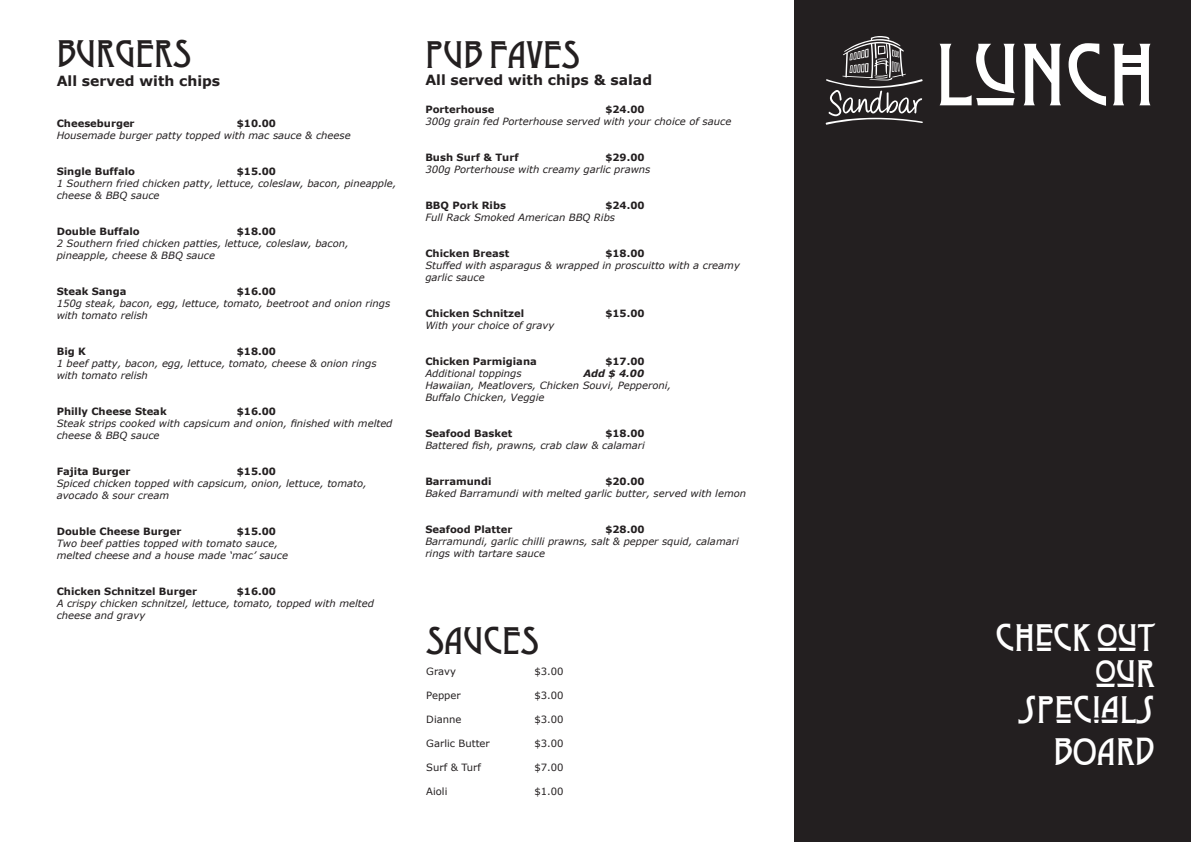
<style>
.page{position:relative;width:1191px;height:842px;background:#fff}
.page>*{position:absolute;margin:0;border:0;box-sizing:border-box;transform-origin:0 0}
.t1{font:80px "Dyer Artsand Crafts";color:#fff}
.t2{font:35px "Dyer Artsand Crafts";color:#fff}
.t3{font:35px "Dyer Artsand Crafts";color:#231f20}
.t4{font:700 14px "Verdana";color:#231f20}
.t5{font:italic 10px/12px "Verdana";color:#231f20}
.t6{font:700 10px "Verdana";color:#231f20}
.t7{font:10px "Verdana";color:#231f20}
.t8{font:italic 700 10px "Verdana";color:#231f20}
</style>
<div class="page">
<div style="left:794px;top:0;width:397px;height:842px;background:#231f20"></div>
<svg style="left:825px;top:36px;width:97px;height:89px"></svg>
<p class="t3" style="left:57px;top:32px;width:136px">BURGERS</p>
<p class="t4" style="left:57px;top:72px;width:165px">All served with chips</p>
<p class="t6" style="left:57px;top:117px;width:79px">Cheeseburger</p>
<p class="t6" style="left:237px;top:117px;width:41px">$10.00</p>
<p class="t5" style="left:57px;top:129px;width:295px">Housemade burger patty topped with mac sauce &amp; cheese</p>
<p class="t6" style="left:57px;top:165px;width:80px">Single Buffalo</p>
<p class="t6" style="left:237px;top:165px;width:41px">$15.00</p>
<p class="t5" style="left:57px;top:177px;width:341px">1 Southern fried chicken patty, lettuce, coleslaw, bacon, pineapple, cheese &amp; BBQ sauce</p>
<p class="t6" style="left:57px;top:225px;width:84px">Double Buffalo</p>
<p class="t6" style="left:237px;top:225px;width:41px">$18.00</p>
<p class="t5" style="left:57px;top:237px;width:294px">2 Southern fried chicken patties, lettuce, coleslaw, bacon,</p>
<p class="t5" style="left:57px;top:249px;width:160px">pineapple, cheese &amp; BBQ sauce</p>
<p class="t6" style="left:57px;top:285px;width:71px">Steak Sanga</p>
<p class="t6" style="left:237px;top:285px;width:41px">$16.00</p>
<p class="t5" style="left:57px;top:297px;width:335px">150g steak, bacon, egg, lettuce, tomato, beetroot and onion rings with tomato relish</p>
<p class="t6" style="left:57px;top:345px;width:31px">Big K</p>
<p class="t6" style="left:237px;top:345px;width:41px">$18.00</p>
<p class="t5" style="left:57px;top:357px;width:321px">1 beef patty, bacon, egg, lettuce, tomato, cheese &amp; onion rings with tomato relish</p>
<p class="t6" style="left:57px;top:405px;width:111px">Philly Cheese Steak</p>
<p class="t6" style="left:237px;top:405px;width:41px">$16.00</p>
<p class="t5" style="left:57px;top:417px;width:337px">Steak strips cooked with capsicum and onion, finished with melted cheese &amp; BBQ sauce</p>
<p class="t6" style="left:57px;top:465px;width:75px">Fajita Burger</p>
<p class="t6" style="left:237px;top:465px;width:41px">$15.00</p>
<p class="t5" style="left:57px;top:477px;width:311px">Spiced chicken topped with capsicum, onion, lettuce, tomato,</p>
<p class="t5" style="left:57px;top:489px;width:114px">avocado &amp; sour cream</p>
<p class="t6" style="left:57px;top:525px;width:126px">Double Cheese Burger</p>
<p class="t6" style="left:237px;top:525px;width:41px">$15.00</p>
<p class="t5" style="left:57px;top:537px;width:223px">Two beef patties topped with tomato sauce,</p>
<p class="t5" style="left:57px;top:549px;width:233px">melted cheese and a house made ‘mac’ sauce</p>
<p class="t6" style="left:57px;top:585px;width:142px">Chicken Schnitzel Burger</p>
<p class="t6" style="left:237px;top:585px;width:41px">$16.00</p>
<p class="t5" style="left:57px;top:597px;width:319px">A crispy chicken schnitzel, lettuce, tomato, topped with melted cheese and gravy</p>
<p class="t3" style="left:425px;top:33px;width:156px">PUB FAVES</p>
<p class="t4" style="left:425px;top:70px;width:228px">All served with chips &amp; salad</p>
<p class="t6" style="left:425px;top:103px;width:71px">Porterhouse</p>
<p class="t6" style="left:605px;top:103px;width:41px">$24.00</p>
<p class="t5" style="left:425px;top:116px;width:307px">300g grain fed Porterhouse served with your choice of sauce</p>
<p class="t6" style="left:425px;top:151px;width:95px">Bush Surf &amp; Turf</p>
<p class="t6" style="left:605px;top:151px;width:41px">$29.00</p>
<p class="t5" style="left:425px;top:164px;width:227px">300g Porterhouse with creamy garlic prawns</p>
<p class="t6" style="left:425px;top:199px;width:82px">BBQ Pork Ribs</p>
<p class="t6" style="left:605px;top:199px;width:41px">$24.00</p>
<p class="t5" style="left:425px;top:212px;width:191px">Full Rack Smoked American BBQ Ribs</p>
<p class="t6" style="left:425px;top:247px;width:85px">Chicken Breast</p>
<p class="t6" style="left:605px;top:247px;width:41px">$18.00</p>
<p class="t5" style="left:425px;top:260px;width:316px">Stuffed with asparagus &amp; wrapped in proscuitto with a creamy</p>
<p class="t5" style="left:425px;top:272px;width:61px">garlic sauce</p>
<p class="t6" style="left:425px;top:307px;width:100px">Chicken Schnitzel</p>
<p class="t6" style="left:605px;top:307px;width:41px">$15.00</p>
<p class="t5" style="left:425px;top:320px;width:130px">With your choice of gravy</p>
<p class="t6" style="left:425px;top:355px;width:113px">Chicken Parmigiana</p>
<p class="t6" style="left:605px;top:355px;width:41px">$17.00</p>
<p class="t5" style="left:425px;top:368px;width:98px">Additional toppings</p>
<p class="t8" style="left:583px;top:367px;width:62px">Add $ 4.00</p>
<p class="t5" style="left:425px;top:380px;width:247px">Hawaiian, Meatlovers, Chicken Souvi, Pepperoni,<br>Buffalo Chicken, Veggie</p>
<p class="t6" style="left:425px;top:427px;width:88px">Seafood Basket</p>
<p class="t6" style="left:605px;top:427px;width:41px">$18.00</p>
<p class="t5" style="left:425px;top:440px;width:221px">Battered fish, prawns, crab claw &amp; calamari</p>
<p class="t6" style="left:425px;top:475px;width:68px">Barramundi</p>
<p class="t6" style="left:605px;top:475px;width:41px">$20.00</p>
<p class="t5" style="left:425px;top:488px;width:322px">Baked Barramundi with melted garlic butter, served with lemon</p>
<p class="t6" style="left:425px;top:523px;width:88px">Seafood Platter</p>
<p class="t6" style="left:605px;top:523px;width:41px">$28.00</p>
<p class="t5" style="left:425px;top:536px;width:315px">Barramundi, garlic chilli prawns, salt &amp; pepper squid, calamari rings with tartare sauce</p>
<p class="t3" style="left:426px;top:619px;width:114px">SAUCES</p>
<p class="t7" style="left:426px;top:665px;width:31px">Gravy</p>
<p class="t7" style="left:534px;top:665px;width:31px">$3.00</p>
<p class="t7" style="left:426px;top:689px;width:36px">Pepper</p>
<p class="t7" style="left:534px;top:689px;width:31px">$3.00</p>
<p class="t7" style="left:426px;top:713px;width:37px">Dianne</p>
<p class="t7" style="left:534px;top:713px;width:31px">$3.00</p>
<p class="t7" style="left:426px;top:737px;width:65px">Garlic Butter</p>
<p class="t7" style="left:534px;top:737px;width:31px">$3.00</p>
<p class="t7" style="left:426px;top:761px;width:56px">Surf &amp; Turf</p>
<p class="t7" style="left:534px;top:761px;width:31px">$7.00</p>
<p class="t7" style="left:426px;top:785px;width:23px">Aioli</p>
<p class="t7" style="left:534px;top:785px;width:31px">$1.00</p>
<p class="t1" style="left:935px;top:26px;width:221px">LUNCH</p>
<p class="t2" style="left:995px;top:616px;width:161px">CHECK OUT</p>
<p class="t2" style="left:1095px;top:652px;width:61px">OUR</p>
<p class="t2" style="left:1018px;top:688px;width:138px">SPECIALS</p>
<p class="t2" style="left:1053px;top:730px;width:103px">BOARD</p>
</div>
